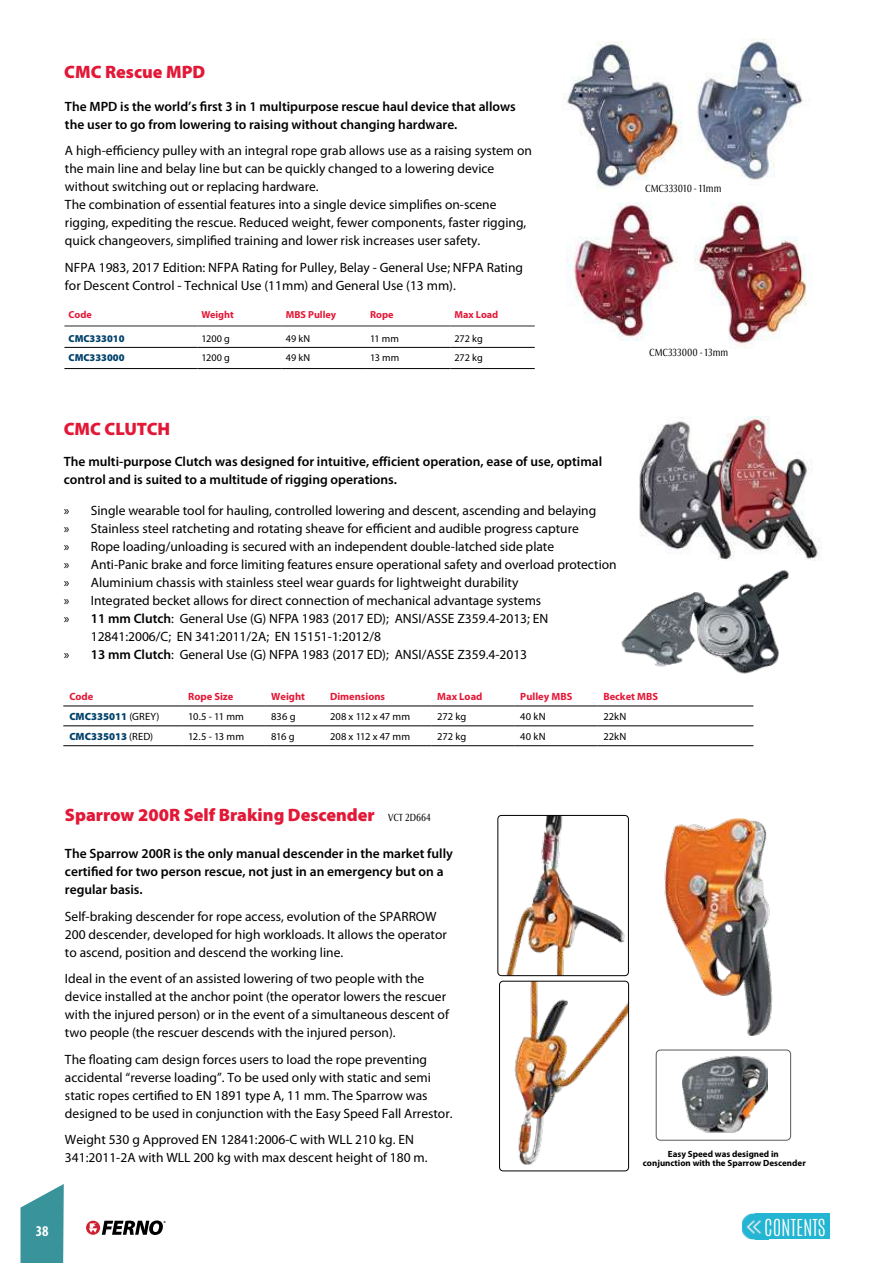
<style>
.page{position:relative;width:893px;height:1263px;background:#fff}
.page>*{position:absolute;margin:0;border:0;box-sizing:border-box;transform-origin:0 0}
.t1{font:100 19.8px "Antonio";color:#fff}
.t2{font:900 18px "Myriad Pro";color:#e31837}
.t3{font:700 condensed 15px "Myriad Pro";color:#fff}
.t4{font:13.5px/18px "Myriad Pro";color:#000}
.t5{font:600 13.5px/18px "Myriad Pro";color:#000}
.t6{font:10.5px "Myriad Pro";letter-spacing:.005em;color:#000}
.t7{font:700 10.5px "Myriad Pro";color:#e31837}
.t8{font:900 10.5px "Myriad Pro";color:#00416b}
.t9{font:condensed 10.5px "Optima Nova LT Pro";color:#000}
.t10{font:10.2px "Myriad Pro";letter-spacing:.005em;color:#000}
.t11{font:700 10.2px "Myriad Pro";color:#e31837}
.t12{font:900 10.2px "Myriad Pro";color:#00416b}
.t13{font:700 9px/9px "Myriad Pro";color:#000;text-align:center}
.s1{font-weight:600}
.s2{font-weight:400;color:#000}
.s3{font-family:"Optima Nova LT Pro";font-weight:400;font-stretch:condensed;font-size:10.5px;color:#000}
</style>
<div class="page">
<div style="left:86px;top:1221px;width:14px;height:14px;background:#d0202f;border-radius:50%"></div>
<svg style="left:89px;top:1220px;width:77px;height:15px"></svg>
<svg style="left:21px;top:1184px;width:43px;height:79px;background:#57a4aa"></svg>
<div style="left:755px;top:1213px;width:75px;height:26px;background:#23b5d1"></div>
<img style="left:742px;top:1213px;width:13px;height:26px">
<img style="left:755px;top:1220px;width:7px;height:14px">
<hr style="left:64px;top:326px;width:133px;height:1px;background:#24282a">
<hr style="left:197px;top:326px;width:85px;height:1px;background:#24282a">
<hr style="left:282px;top:326px;width:84px;height:1px;background:#24282a">
<hr style="left:366px;top:326px;width:84px;height:1px;background:#24282a">
<hr style="left:450px;top:326px;width:85px;height:1px;background:#24282a">
<hr style="left:64px;top:347px;width:133px;height:1px;background:#000">
<hr style="left:197px;top:347px;width:85px;height:1px;background:#000">
<hr style="left:282px;top:347px;width:84px;height:1px;background:#000">
<hr style="left:366px;top:347px;width:84px;height:1px;background:#000">
<hr style="left:450px;top:347px;width:85px;height:1px;background:#000">
<hr style="left:64px;top:368px;width:133px;height:1px;background:#000">
<hr style="left:197px;top:368px;width:85px;height:1px;background:#000">
<hr style="left:282px;top:368px;width:84px;height:1px;background:#000">
<hr style="left:366px;top:368px;width:84px;height:1px;background:#000">
<hr style="left:450px;top:368px;width:85px;height:1px;background:#000">
<hr style="left:63px;top:706px;width:119px;height:1px;background:#000">
<hr style="left:182px;top:706px;width:83px;height:1px;background:#000">
<hr style="left:265px;top:706px;width:59px;height:1px;background:#000">
<hr style="left:324px;top:706px;width:107px;height:1px;background:#000">
<hr style="left:431px;top:706px;width:83px;height:1px;background:#000">
<hr style="left:514px;top:706px;width:83px;height:1px;background:#000">
<hr style="left:597px;top:706px;width:156px;height:1px;background:#000">
<hr style="left:63px;top:725px;width:119px;height:1px;background:#000">
<hr style="left:182px;top:725px;width:83px;height:1px;background:#000">
<hr style="left:265px;top:725px;width:59px;height:1px;background:#000">
<hr style="left:324px;top:725px;width:107px;height:1px;background:#000">
<hr style="left:431px;top:725px;width:83px;height:1px;background:#000">
<hr style="left:514px;top:725px;width:83px;height:1px;background:#000">
<hr style="left:597px;top:725px;width:156px;height:1px;background:#000">
<hr style="left:63px;top:745px;width:119px;height:1px;background:#000">
<hr style="left:182px;top:745px;width:83px;height:1px;background:#000">
<hr style="left:265px;top:745px;width:59px;height:1px;background:#000">
<hr style="left:324px;top:745px;width:107px;height:1px;background:#000">
<hr style="left:431px;top:745px;width:83px;height:1px;background:#000">
<hr style="left:514px;top:745px;width:83px;height:1px;background:#000">
<hr style="left:597px;top:745px;width:156px;height:1px;background:#000">
<img style="left:621px;top:570px;width:168px;height:104px">
<img style="left:562px;top:41px;width:121px;height:148px">
<img style="left:689px;top:39px;width:121px;height:141px">
<img style="left:566px;top:202px;width:112px;height:138px">
<img style="left:694px;top:202px;width:114px;height:147px">
<img style="left:664px;top:818px;width:109px;height:217px">
<img style="left:498px;top:815px;width:130px;height:161px">
<div style="left:498px;top:815px;width:131px;height:161px;border:1px solid #000;border-radius:4px"></div>
<img style="left:499px;top:981px;width:130px;height:183px">
<div style="left:499px;top:981px;width:130px;height:190px;border:1px solid #000;border-radius:4px"></div>
<img style="left:683px;top:1055px;width:84px;height:78px">
<div style="left:656px;top:1050px;width:135px;height:90px;border:1px solid #58595b;border-radius:4px"></div>
<img style="left:639px;top:417px;width:181px;height:143px">
<h2 class="t2" style="left:64px;top:62px;width:143px">CMC Rescue MPD</h2>
<p class="t5" style="left:65px;top:97px;width:452px">The MPD is the world’s first 3 in 1 multipurpose rescue haul device that allows the user to go from lowering to raising without changing hardware.</p>
<p class="t4" style="left:65px;top:141px;width:468px">A high-efficiency pulley with an integral rope grab allows use as a raising system on the main line and belay line but can be quickly changed to a lowering device without switching out or replacing hardware.<br>The combination of essential features into a single device simplifies on-scene rigging, expediting the rescue. Reduced weight, fewer components, faster rigging, quick changeovers, simplified training and lower risk increases user safety.</p>
<p class="t4" style="left:65px;top:258px;width:460px">NFPA 1983, 2017 Edition: NFPA Rating for Pulley, Belay - General Use; NFPA Rating for Descent Control - Technical Use (11mm) and General Use (13 mm).</p>
<p class="t11" style="left:69px;top:308px;width:25px">Code</p>
<p class="t11" style="left:201px;top:308px;width:34px">Weight</p>
<p class="t11" style="left:286px;top:308px;width:52px">MBS Pulley</p>
<p class="t11" style="left:370px;top:308px;width:25px">Rope</p>
<p class="t11" style="left:454px;top:308px;width:45px">Max Load</p>
<p class="t12" style="left:69px;top:333px;width:58px">CMC333010</p>
<p class="t10" style="left:201px;top:333px;width:30px">1200 g</p>
<p class="t10" style="left:286px;top:333px;width:26px">49 kN</p>
<p class="t10" style="left:370px;top:333px;width:30px">11 mm</p>
<p class="t10" style="left:454px;top:333px;width:30px">272 kg</p>
<p class="t12" style="left:69px;top:351px;width:58px">CMC333000</p>
<p class="t10" style="left:201px;top:351px;width:30px">1200 g</p>
<p class="t10" style="left:286px;top:351px;width:26px">49 kN</p>
<p class="t10" style="left:370px;top:351px;width:31px">13 mm</p>
<p class="t10" style="left:454px;top:351px;width:30px">272 kg</p>
<h2 class="t2" style="left:64px;top:419px;width:108px">CMC CLUTCH</h2>
<p class="t9" style="left:645px;top:182px;width:78px">CMC333010 - 11mm</p>
<p class="t9" style="left:649px;top:346px;width:81px">CMC333000 - 13mm</p>
<p class="t5" style="left:64px;top:452px;width:540px">The multi-purpose Clutch was designed for intuitive, efficient operation, ease of use, optimal control and is suited to a multitude of rigging operations.</p>
<p class="t4" style="left:64px;top:501px;width:534px">» Single wearable tool for hauling, controlled lowering and descent, ascending and belaying</p>
<p class="t4" style="left:64px;top:519px;width:516px">» Stainless steel ratcheting and rotating sheave for efficient and audible progress capture</p>
<p class="t4" style="left:64px;top:537px;width:492px">» Rope loading/unloading is secured with an independent double-latched side plate</p>
<p class="t4" style="left:64px;top:555px;width:554px">» Anti-Panic brake and force limiting features ensure operational safety and overload protection</p>
<p class="t4" style="left:64px;top:573px;width:456px">» Aluminium chassis with stainless steel wear guards for lightweight durability</p>
<p class="t4" style="left:64px;top:591px;width:479px">» Integrated becket allows for direct connection of mechanical advantage systems</p>
<p class="t4" style="left:64px;top:609px;width:486px">» <span class="s1">11 mm Clutch</span>: General Use (G) NFPA 1983 (2017 ED); ANSI/ASSE Z359.4-2013; EN</p>
<p class="t4" style="left:91px;top:627px;width:292px">12841:2006/C; EN 341:2011/2A; EN 15151-1:2012/8</p>
<p class="t4" style="left:64px;top:645px;width:465px">» <span class="s1">13 mm Clutch</span>: General Use (G) NFPA 1983 (2017 ED); ANSI/ASSE Z359.4-2013</p>
<p class="t7" style="left:69px;top:689px;width:26px">Code</p>
<p class="t7" style="left:188px;top:689px;width:47px">Rope Size</p>
<p class="t7" style="left:271px;top:689px;width:35px">Weight</p>
<p class="t7" style="left:330px;top:689px;width:57px">Dimensions</p>
<p class="t7" style="left:437px;top:689px;width:47px">Max Load</p>
<p class="t7" style="left:520px;top:689px;width:54px">Pulley MBS</p>
<p class="t7" style="left:603px;top:689px;width:56px">Becket MBS</p>
<p class="t8" style="left:69px;top:710px;width:92px">CMC335011 <span class="s2">(GREY)</span></p>
<p class="t6" style="left:188px;top:710px;width:57px">10.5 - 11 mm</p>
<p class="t6" style="left:271px;top:710px;width:26px">836 g</p>
<p class="t6" style="left:330px;top:710px;width:82px">208 x 112 x 47 mm</p>
<p class="t6" style="left:437px;top:710px;width:31px">272 kg</p>
<p class="t6" style="left:520px;top:710px;width:27px">40 kN</p>
<p class="t6" style="left:603px;top:710px;width:24px">22kN</p>
<p class="t8" style="left:69px;top:730px;width:85px">CMC335013 <span class="s2">(RED)</span></p>
<p class="t6" style="left:188px;top:730px;width:58px">12.5 - 13 mm</p>
<p class="t6" style="left:271px;top:730px;width:25px">816 g</p>
<p class="t6" style="left:330px;top:730px;width:82px">208 x 112 x 47 mm</p>
<p class="t6" style="left:437px;top:730px;width:31px">272 kg</p>
<p class="t6" style="left:520px;top:730px;width:27px">40 kN</p>
<p class="t6" style="left:603px;top:730px;width:24px">22kN</p>
<h2 class="t2" style="left:65px;top:805px;width:367px">Sparrow 200R Self Braking Descender <span class="s3">VCT 2D664</span></h2>
<p class="t5" style="left:65px;top:844px;width:389px">The Sparrow 200R is the only manual descender in the market fully certified for two person rescue, not just in an emergency but on a regular basis.</p>
<p class="t4" style="left:65px;top:907px;width:383px">Self-braking descender for rope access, evolution of the SPARROW<br>200 descender, developed for high workloads. It allows the operator to ascend, position and descend the working line.</p>
<p class="t4" style="left:65px;top:969px;width:385px">Ideal in the event of an assisted lowering of two people with the device installed at the anchor point (the operator lowers the rescuer with the injured person) or in the event of a simultaneous descent of two people (the rescuer descends with the injured person).</p>
<p class="t4" style="left:65px;top:1050px;width:389px">The floating cam design forces users to load the rope preventing accidental “reverse loading”. To be used only with static and semi static ropes certified to EN 1891 type A, 11 mm. The Sparrow was designed to be used in conjunction with the Easy Speed Fall Arrestor.</p>
<p class="t4" style="left:65px;top:1130px;width:364px">Weight 530 g Approved EN 12841:2006-C with WLL 210 kg. EN<br>341:2011-2A with WLL 200 kg with max descent height of 180 m.</p>
<p class="t13" style="left:643px;top:1149px;width:164px">Easy Speed was designed in<br>conjunction with the Sparrow Descender</p>
<p class="t3" style="left:36px;top:1221px;width:14px">38</p>
<h1 class="t1" style="left:764px;top:1213px;width:63px">CONTENTS</h1>
</div>
